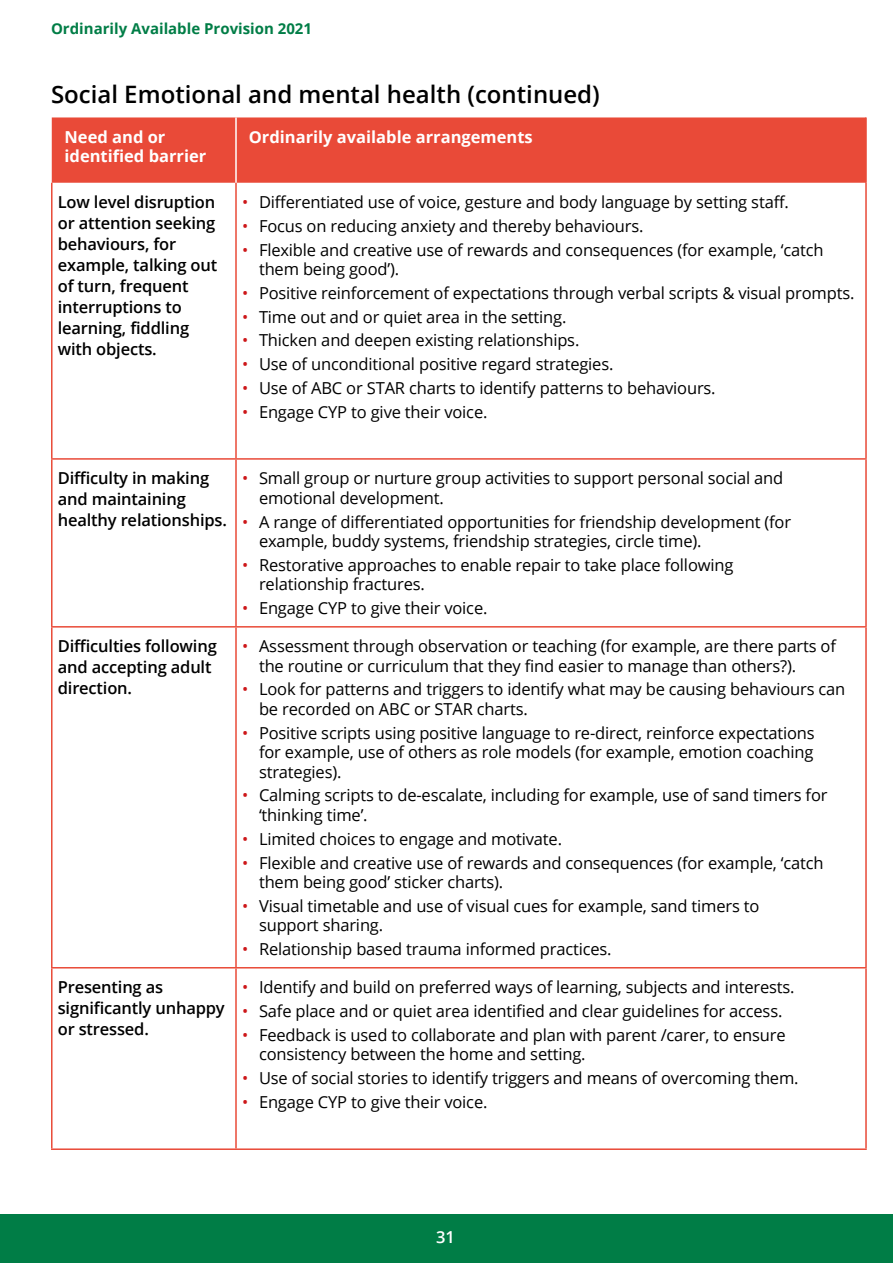
<style>
.page{position:relative;width:893px;height:1263px;background:#fff}
.page>*{position:absolute;margin:0;border:0;box-sizing:border-box;transform-origin:0 0}
.H4_sub_heads{font:600 24px "Open Sans";color:#000}
.t1{font:16.5px/19.5px "Open Sans";letter-spacing:-.01em;color:#000}
.Table_text{font:600 16.5px/21px "Open Sans";letter-spacing:-.01em;color:#000}
.Table_sub_header{font:700 16.5px/19.5px "Open Sans";color:#fff}
.t2{font:600 16.5px "Open Sans";color:#fff}
.t3{font:700 15px "Open Sans";color:#007d46}
.s1{color:#cd1719}
</style>
<div class="page">
<div style="left:0;top:1214px;width:893px;height:49px;background:#007d46"></div>
<div style="left:52px;top:117px;width:813px;height:66px;background:#e94a38"></div>
<hr style="left:51px;top:183px;width:2px;height:275px;background:#e94a38">
<hr style="left:235px;top:183px;width:2px;height:275px;background:#e94a38">
<hr style="left:865px;top:183px;width:2px;height:275px;background:#e94a38">
<hr style="left:51px;top:458px;width:185px;height:2px;background:#e94a38">
<hr style="left:51px;top:460px;width:2px;height:166px;background:#e94a38">
<hr style="left:236px;top:458px;width:631px;height:2px;background:#e94a38">
<hr style="left:235px;top:460px;width:2px;height:166px;background:#e94a38">
<hr style="left:865px;top:460px;width:2px;height:166px;background:#e94a38">
<hr style="left:51px;top:626px;width:185px;height:2px;background:#e94a38">
<hr style="left:51px;top:628px;width:2px;height:339px;background:#e94a38">
<hr style="left:236px;top:626px;width:631px;height:2px;background:#e94a38">
<hr style="left:235px;top:628px;width:2px;height:339px;background:#e94a38">
<hr style="left:865px;top:628px;width:2px;height:339px;background:#e94a38">
<hr style="left:51px;top:967px;width:185px;height:1px;background:#e94a38">
<hr style="left:51px;top:968px;width:2px;height:180px;background:#e94a38">
<hr style="left:236px;top:967px;width:631px;height:1px;background:#e94a38">
<hr style="left:235px;top:968px;width:2px;height:180px;background:#e94a38">
<hr style="left:865px;top:968px;width:2px;height:180px;background:#e94a38">
<hr style="left:51px;top:1148px;width:185px;height:2px;background:#e94a38">
<hr style="left:236px;top:1148px;width:631px;height:2px;background:#e94a38">
<hr style="left:235px;top:117px;width:2px;height:66px;background:#fff">
<hr style="left:865px;top:117px;width:2px;height:66px;background:#e94a38">
<p class="t3" style="left:51px;top:18px;width:263px">Ordinarily Available Provision 2021</p>
<h4 class="H4_sub_heads" style="left:51px;top:78px;width:550px">Social Emotional and mental health (continued)</h4>
<p class="Table_sub_header" style="left:65px;top:127px;width:143px">Need and or identified barrier</p>
<p class="Table_sub_header" style="left:249px;top:127px;width:285px">Ordinarily available arrangements</p>
<p class="Table_text" style="left:58px;top:191px;width:161px">Low level disruption or attention seeking behaviours, for example, talking out of turn, frequent interruptions to learning, fiddling with objects.</p>
<p class="t1" style="left:242px;top:192px;width:548px"><span class="s1">•</span> Differentiated use of voice, gesture and body language by setting staff.</p>
<p class="t1" style="left:242px;top:216px;width:403px"><span class="s1">•</span> Focus on reducing anxiety and thereby behaviours.</p>
<p class="t1" style="left:259px;top:239px;width:566px;text-indent:-17px"><span class="s1">•</span> Flexible and creative use of rewards and consequences (for example, ‘catch them being good’).</p>
<p class="t1" style="left:242px;top:283px;width:614px"><span class="s1">•</span> Positive reinforcement of expectations through verbal scripts &amp; visual prompts.</p>
<p class="t1" style="left:242px;top:306px;width:326px"><span class="s1">•</span> Time out and or quiet area in the setting.</p>
<p class="t1" style="left:242px;top:330px;width:339px"><span class="s1">•</span> Thicken and deepen existing relationships.</p>
<p class="t1" style="left:242px;top:354px;width:373px"><span class="s1">•</span> Use of unconditional positive regard strategies.</p>
<p class="t1" style="left:242px;top:378px;width:475px"><span class="s1">•</span> Use of ABC or STAR charts to identify patterns to behaviours.</p>
<p class="t1" style="left:242px;top:401px;width:247px"><span class="s1">•</span> Engage CYP to give their voice.</p>
<p class="Table_text" style="left:58px;top:467px;width:171px">Difficulty in making and maintaining healthy relationships.</p>
<p class="t1" style="left:259px;top:468px;width:526px;text-indent:-17px"><span class="s1">•</span> Small group or nurture group activities to support personal social and emotional development.</p>
<p class="t1" style="left:259px;top:511px;width:534px;text-indent:-17px"><span class="s1">•</span> A range of differentiated opportunities for friendship development (for example, buddy systems, friendship strategies, circle time).</p>
<p class="t1" style="left:259px;top:555px;width:476px;text-indent:-17px"><span class="s1">•</span> Restorative approaches to enable repair to take place following relationship fractures.</p>
<p class="t1" style="left:242px;top:598px;width:247px"><span class="s1">•</span> Engage CYP to give their voice.</p>
<p class="Table_text" style="left:58px;top:635px;width:161px">Difficulties following and accepting adult direction.</p>
<p class="t1" style="left:259px;top:636px;width:578px;text-indent:-17px"><span class="s1">•</span> Assessment through observation or teaching (for example, are there parts of the routine or curriculum that they find easier to manage than others?).</p>
<p class="t1" style="left:259px;top:679px;width:588px;text-indent:-17px"><span class="s1">•</span> Look for patterns and triggers to identify what may be causing behaviours can be recorded on ABC or STAR charts.</p>
<p class="t1" style="left:259px;top:722px;width:557px;text-align:justify;text-indent:-17px"><span class="s1">•</span> Positive scripts using positive language to re-direct, reinforce expectations for example, use of others as role models (for example, emotion coaching strategies).</p>
<p class="t1" style="left:259px;top:785px;width:570px;text-indent:-17px"><span class="s1">•</span> Calming scripts to de-escalate, including for example, use of sand timers for ‘thinking time’.</p>
<p class="t1" style="left:242px;top:828px;width:322px"><span class="s1">•</span> Limited choices to engage and motivate.</p>
<p class="t1" style="left:259px;top:852px;width:566px;text-indent:-17px"><span class="s1">•</span> Flexible and creative use of rewards and consequences (for example, ‘catch them being good’ sticker charts).</p>
<p class="t1" style="left:259px;top:895px;width:502px;text-indent:-17px"><span class="s1">•</span> Visual timetable and use of visual cues for example, sand timers to support sharing.</p>
<p class="t1" style="left:242px;top:939px;width:371px"><span class="s1">•</span> Relationship based trauma informed practices.</p>
<p class="Table_text" style="left:58px;top:976px;width:169px">Presenting as significantly unhappy or stressed.</p>
<p class="t1" style="left:242px;top:977px;width:554px"><span class="s1">•</span> Identify and build on preferred ways of learning, subjects and interests.</p>
<p class="t1" style="left:242px;top:1001px;width:542px"><span class="s1">•</span> Safe place and or quiet area identified and clear guidelines for access.</p>
<p class="t1" style="left:259px;top:1024px;width:528px;text-indent:-17px"><span class="s1">•</span> Feedback is used to collaborate and plan with parent /carer, to ensure consistency between the home and setting.</p>
<p class="t1" style="left:242px;top:1068px;width:558px"><span class="s1">•</span> Use of social stories to identify triggers and means of overcoming them.</p>
<p class="t1" style="left:242px;top:1091px;width:247px"><span class="s1">•</span> Engage CYP to give their voice.</p>
<p class="t2" style="left:436px;top:1225px;width:20px">31</p>
</div>
